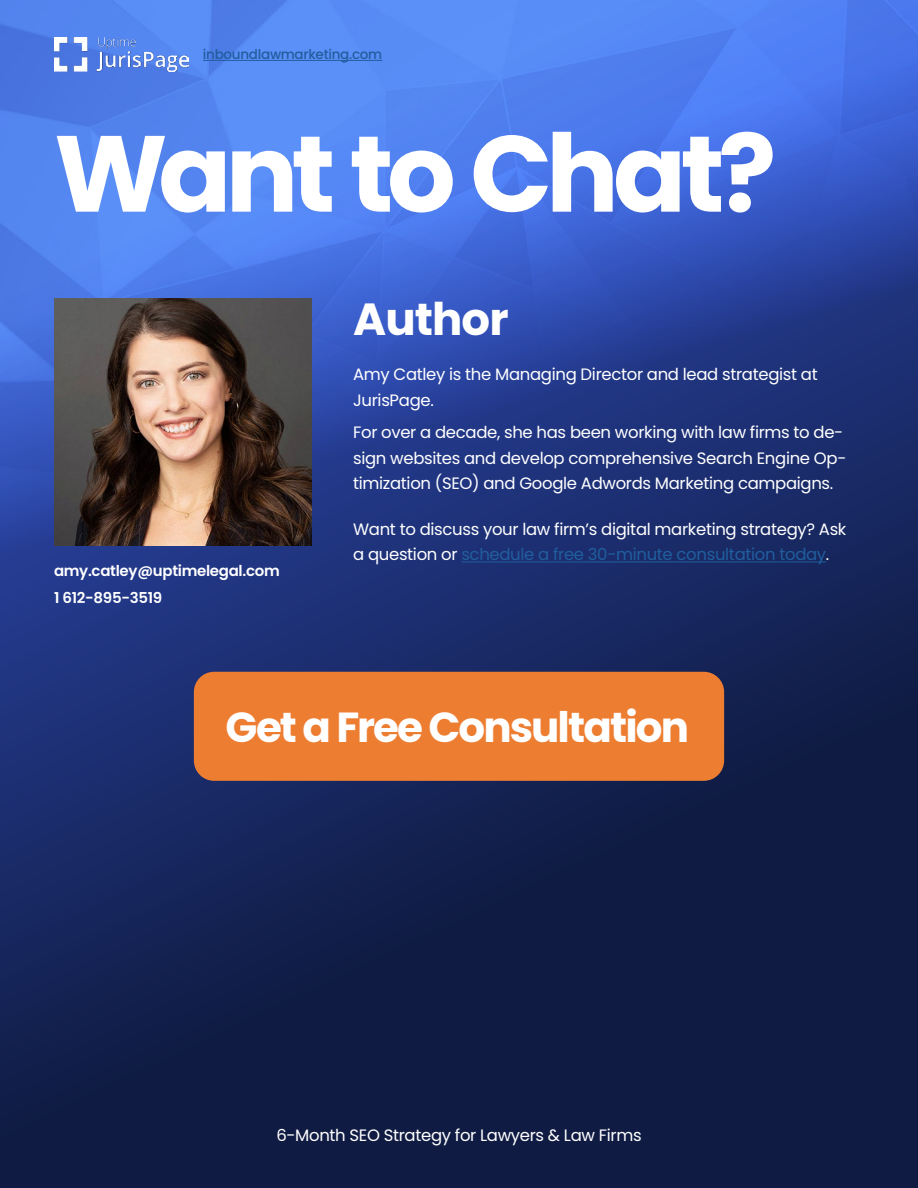
<style>
.page{position:relative;width:918px;height:1188px;background:#fff}
.page>*{position:absolute;margin:0;border:0;box-sizing:border-box;transform-origin:0 0}
.t1{font:700 108px "Poppins";letter-spacing:-.06em;color:#fff}
.t2{font:700 45px "Poppins";letter-spacing:-.02em;color:#fff}
.t3{font:700 42px "Poppins";letter-spacing:-.045em;color:#fff}
.t4{font:16.5px/25.5px "Poppins";letter-spacing:-.02em;color:#fff}
.t5{font:600 15px/27px "Poppins";letter-spacing:-.02em;color:#fff}
.t6{font:500 13.5px "Poppins";letter-spacing:-.02em;color:#215e9e}
.s1{color:#215e9e}
</style>
<div class="page">
<svg style="left:0;top:637px;width:918px;height:551px;background:#121f4c"></svg>
<img style="left:0;top:0;width:918px;height:637px">
<img style="left:54px;top:38px;width:135px;height:33px">
<hr style="left:203px;top:60px;width:179px;height:1px;background:#215e9e">
<hr style="left:461px;top:562px;width:365px;height:1px;background:#215e9e">
<img style="left:54px;top:298px;width:258px;height:247px">
<div style="left:194px;top:672px;width:530px;height:109px;background:#ed7d31;border-radius:20px"></div>
<p class="t6" style="left:203px;top:46px;width:181px">inboundlawmarketing.com</p>
<h1 class="t1" style="left:54px;top:125px;width:724px">Want to Chat?</h1>
<p class="t5" style="left:54px;top:559px;width:227px">amy.catley@uptimelegal.com<br>1 612-895-3519</p>
<h2 class="t2" style="left:353px;top:298px;width:157px">Author</h2>
<p class="t4" style="left:353px;top:362px;width:466px">Amy Catley is the Managing Director and lead strategist at<br>JurisPage.</p>
<p class="t4" style="left:353px;top:420px;width:495px">For over a decade, she has been working with law firms to de&shy;sign websites and develop comprehensive Search Engine Op&shy;timization (SEO) and Google Adwords Marketing campaigns.</p>
<p class="t4" style="left:353px;top:516px;width:495px">Want to discuss your law firm’s digital marketing strategy? Ask a question or <span class="s1">schedule a free 30-minute consultation today</span>.</p>
<h3 class="t3" style="left:226px;top:708px;width:465px">Get a Free Consultation</h3>
<p class="t4" style="left:276px;top:1123px;width:367px">6-Month SEO Strategy for Lawyers &amp; Law Firms</p>
</div>
